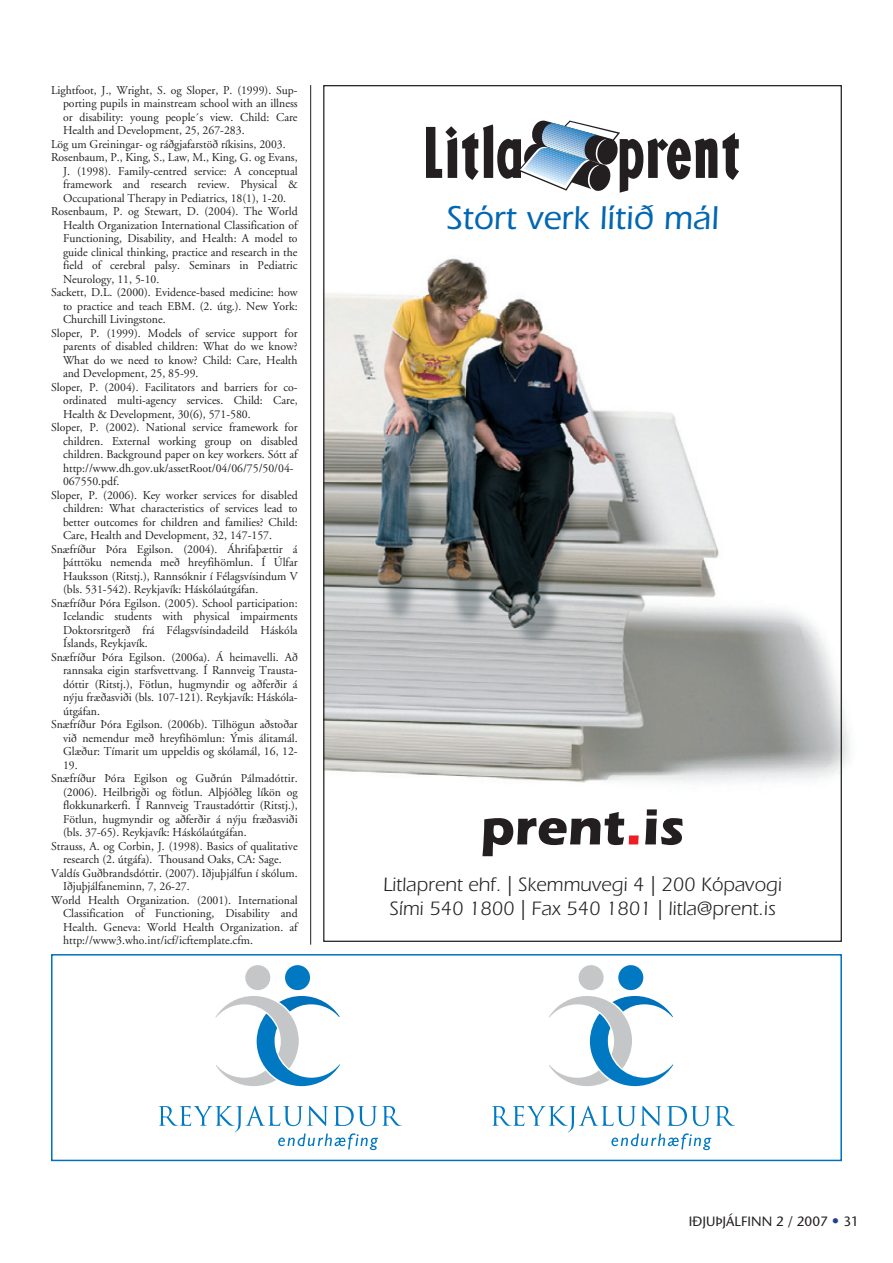
<style>
.page{position:relative;width:893px;height:1263px;background:#fff}
.page>*{position:absolute;margin:0;border:0;box-sizing:border-box;transform-origin:0 0}
.t1{font:500 34.2px "Itc Eras";color:#0166b3}
.t2{font:20.1px/24px "Itc Eras";color:#231f20;text-align:center}
.t3{font:13.5px "Stone Sans";color:#231f20}
.t4{font:12px "Adobe Garamond";color:#231f20}
.s1{font-size:15px;color:#253f8e}
</style>
<div class="page">
<img style="left:325px;top:258px;width:525px;height:525px">
<hr style="left:310px;top:85px;width:1px;height:860px;background:#231f20">
<div style="left:51px;top:954px;width:791px;height:207px;border:2px solid #0072bc"></div>
<div style="left:579px;top:965px;width:25px;height:25px;background:#c5c6c8;border-radius:50%"></div>
<div style="left:618px;top:965px;width:25px;height:25px;background:#0079c2;border-radius:50%"></div>
<svg style="left:549px;top:996px;width:124px;height:90px"></svg>
<svg style="left:492px;top:1106px;width:243px;height:44px"></svg>
<div style="left:245px;top:965px;width:25px;height:25px;background:#c5c6c8;border-radius:50%"></div>
<div style="left:285px;top:965px;width:25px;height:25px;background:#0079c2;border-radius:50%"></div>
<svg style="left:215px;top:996px;width:125px;height:90px"></svg>
<svg style="left:159px;top:1106px;width:243px;height:44px"></svg>
<svg style="left:426px;top:120px;width:313px;height:73px"></svg>
<svg style="left:482px;top:812px;width:157px;height:44px"></svg>
<svg style="left:645px;top:809px;width:38px;height:36px"></svg>
<p class="t4" style="left:51px;top:84px;width:248px">Lightfoot, J., Wright, S. og Sloper, P. (1999). Sup-</p>
<p class="t4" style="left:63px;top:97px;width:236px">porting pupils in mainstream school with an illness</p>
<p class="t4" style="left:63px;top:111px;width:236px">or disability: young people´s view. Child: Care</p>
<p class="t4" style="left:63px;top:124px;width:183px">Health and Development, 25, 267-283.</p>
<p class="t4" style="left:51px;top:138px;width:236px">Lög um Greiningar- og ráðgjafarstöð ríkisins, 2003.</p>
<p class="t4" style="left:51px;top:151px;width:248px">Rosenbaum, P., King, S., Law, M., King, G. og Evans,</p>
<p class="t4" style="left:63px;top:165px;width:236px">J. (1998). Family-centred service: A conceptual</p>
<p class="t4" style="left:63px;top:178px;width:236px">framework and research review. Physical &amp;</p>
<p class="t4" style="left:63px;top:192px;width:225px">Occupational Therapy in Pediatrics, 18(1), 1-20.</p>
<p class="t4" style="left:51px;top:205px;width:248px">Rosenbaum, P. og Stewart, D. (2004). The World</p>
<p class="t4" style="left:63px;top:219px;width:236px">Health Organization International Classification of</p>
<p class="t4" style="left:63px;top:232px;width:236px">Functioning, Disability, and Health: A model to</p>
<p class="t4" style="left:63px;top:246px;width:236px">guide clinical thinking, practice and research in the</p>
<p class="t4" style="left:63px;top:259px;width:236px">field of cerebral palsy. Seminars in Pediatric</p>
<p class="t4" style="left:63px;top:273px;width:98px">Neurology, 11, 5-10.</p>
<p class="t4" style="left:51px;top:286px;width:248px">Sackett, D.L. (2000). Evidence-based medicine: how</p>
<p class="t4" style="left:63px;top:300px;width:236px">to practice and teach EBM. (2. útg.). New York:</p>
<p class="t4" style="left:63px;top:313px;width:104px">Churchill Livingstone.</p>
<p class="t4" style="left:51px;top:327px;width:248px">Sloper, P. (1999). Models of service support for</p>
<p class="t4" style="left:63px;top:340px;width:236px">parents of disabled children: What do we know?</p>
<p class="t4" style="left:63px;top:354px;width:236px">What do we need to know? Child: Care, Health</p>
<p class="t4" style="left:63px;top:367px;width:137px">and Development, 25, 85-99.</p>
<p class="t4" style="left:51px;top:381px;width:247px">Sloper, P. (2004). Facilitators and barriers for co-</p>
<p class="t4" style="left:63px;top:394px;width:236px">ordinated multi-agency services. Child: Care,</p>
<p class="t4" style="left:63px;top:408px;width:189px">Health &amp; Development, 30(6), 571-580.</p>
<p class="t4" style="left:51px;top:421px;width:248px">Sloper, P. (2002). National service framework for</p>
<p class="t4" style="left:63px;top:435px;width:236px">children. External working group on disabled</p>
<p class="t4" style="left:63px;top:448px;width:236px">children. Background paper on key workers. Sótt af</p>
<p class="t4" style="left:63px;top:462px;width:232px">http://www.dh.gov.uk/assetRoot/04/06/75/50/04-</p>
<p class="t4" style="left:63px;top:475px;width:58px">067550.pdf.</p>
<p class="t4" style="left:51px;top:489px;width:248px">Sloper, P. (2006). Key worker services for disabled</p>
<p class="t4" style="left:63px;top:502px;width:236px">children: What characteristics of services lead to</p>
<p class="t4" style="left:63px;top:516px;width:236px">better outcomes for children and families? Child:</p>
<p class="t4" style="left:63px;top:529px;width:210px">Care, Health and Development, 32, 147-157.</p>
<p class="t4" style="left:51px;top:543px;width:248px">Snæfríður Þóra Egilson. (2004). Áhrifaþættir á</p>
<p class="t4" style="left:63px;top:556px;width:236px">þátttöku nemenda með hreyfihömlun. Í Úlfar</p>
<p class="t4" style="left:63px;top:570px;width:236px">Hauksson (Ritstj.), Rannsóknir í Félagsvísindum V</p>
<p class="t4" style="left:63px;top:583px;width:197px">(bls. 531-542). Reykjavík: Háskólaútgáfan.</p>
<p class="t4" style="left:51px;top:597px;width:248px">Snæfríður Þóra Egilson. (2005). School participation:</p>
<p class="t4" style="left:63px;top:610px;width:236px">Icelandic students with physical impairments</p>
<p class="t4" style="left:63px;top:624px;width:236px">Doktorsritgerð frá Félagsvísindadeild Háskóla</p>
<p class="t4" style="left:63px;top:637px;width:86px">Íslands, Reykjavík.</p>
<p class="t4" style="left:51px;top:651px;width:248px">Snæfríður Þóra Egilson. (2006a). Á heimavelli. Að</p>
<p class="t4" style="left:63px;top:664px;width:236px">rannsaka eigin starfsvettvang. Í Rannveig Trausta-</p>
<p class="t4" style="left:63px;top:678px;width:236px">dóttir (Ritstj.), Fötlun, hugmyndir og aðferðir á</p>
<p class="t4" style="left:63px;top:691px;width:236px">nýju fræðasviði (bls. 107-121). Reykjavík: Háskóla-</p>
<p class="t4" style="left:63px;top:705px;width:38px">útgáfan.</p>
<p class="t4" style="left:51px;top:718px;width:248px">Snæfríður Þóra Egilson. (2006b). Tilhögun aðstoðar</p>
<p class="t4" style="left:63px;top:732px;width:236px">við nemendur með hreyfihömlun: Ýmis álitamál.</p>
<p class="t4" style="left:63px;top:745px;width:235px">Glæður: Tímarit um uppeldis og skólamál, 16, 12-</p>
<p class="t4" style="left:63px;top:759px;width:16px">19.</p>
<p class="t4" style="left:51px;top:772px;width:248px">Snæfríður Þóra Egilson og Guðrún Pálmadóttir.</p>
<p class="t4" style="left:63px;top:786px;width:236px">(2006). Heilbrigði og fötlun. Alþjóðleg líkön og</p>
<p class="t4" style="left:63px;top:799px;width:236px">flokkunarkerfi. Í Rannveig Traustadóttir (Ritstj.),</p>
<p class="t4" style="left:63px;top:813px;width:236px">Fötlun, hugmyndir og aðferðir á nýju fræðasviði</p>
<p class="t4" style="left:63px;top:826px;width:185px">(bls. 37-65). Reykjavík: Háskólaútgáfan.</p>
<p class="t4" style="left:51px;top:840px;width:248px">Strauss, A. og Corbin, J. (1998). Basics of qualitative</p>
<p class="t4" style="left:63px;top:853px;width:220px">research (2. útgáfa). Thousand Oaks, CA: Sage.</p>
<p class="t4" style="left:51px;top:867px;width:248px">Valdís Guðbrandsdóttir. (2007). Iðjuþjálfun í skólum.</p>
<p class="t4" style="left:63px;top:880px;width:128px">Iðjuþjálfaneminn, 7, 26-27.</p>
<p class="t4" style="left:51px;top:894px;width:248px">World Health Organization. (2001). International</p>
<p class="t4" style="left:63px;top:907px;width:236px">Classification of Functioning, Disability and</p>
<p class="t4" style="left:63px;top:921px;width:236px">Health. Geneva: World Health Organization. af</p>
<p class="t4" style="left:63px;top:934px;width:191px">http://www3.who.int/icf/icftemplate.cfm.</p>
<h1 class="t1" style="left:446px;top:198px;width:274px">Stórt verk lítið mál</h1>
<h2 class="t2" style="left:383px;top:872px;width:400px">Litlaprent ehf. | Skemmuvegi 4 | 200 Kópavogi<br>Sími 540 1800 | Fax 540 1801 | litla@prent.is</h2>
<p class="t3" style="left:689px;top:1213px;width:172px">IÐJUÞJÁLFINN 2 / 2007 <span class="s1">•</span> 31</p>
</div>
